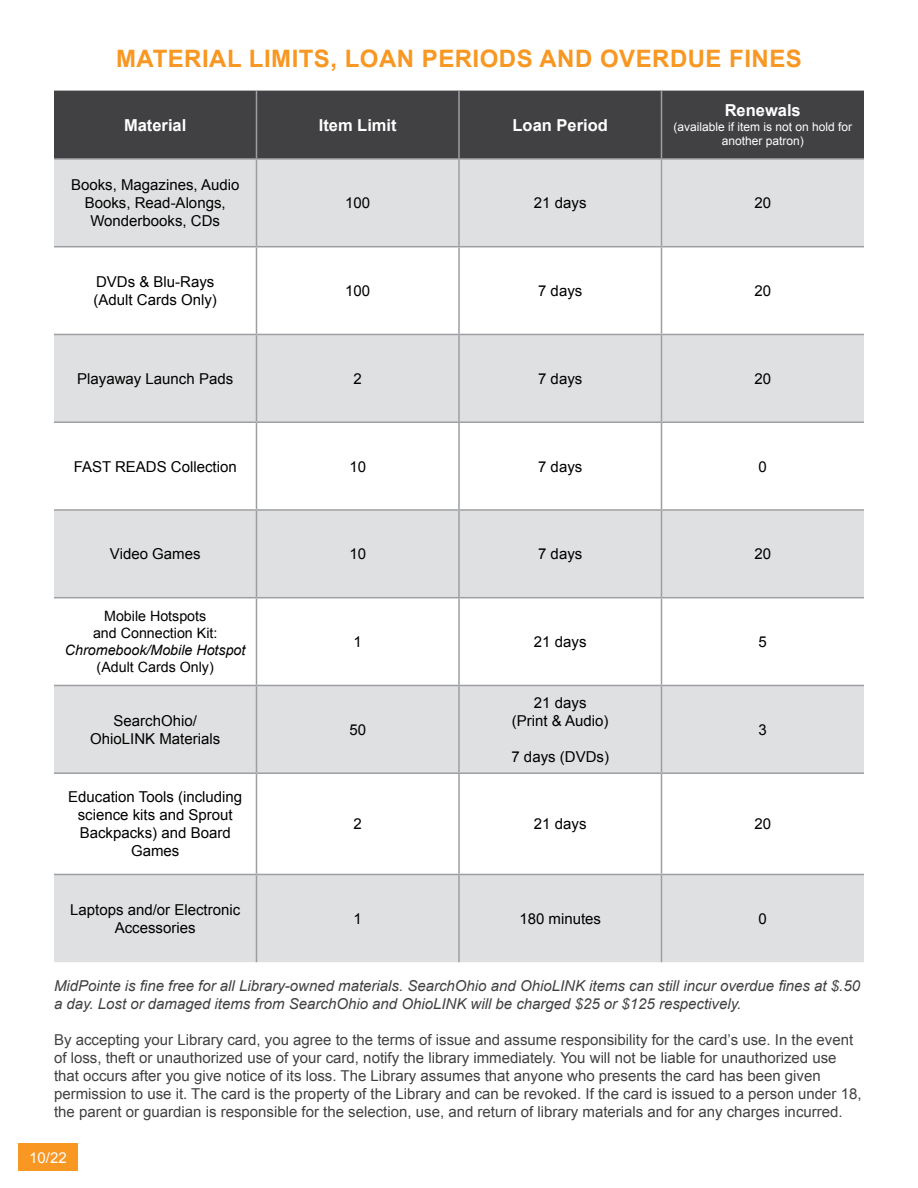
<style>
.page{position:relative;width:918px;height:1188px;background:#fff}
.page>*{position:absolute;margin:0;border:0;box-sizing:border-box;transform-origin:0 0}
.t1{font:700 24px "Arial";letter-spacing:.02em;color:#f89721}
.t2{font:700 16.5px "Arial";color:#fff}
.t3{font:15px/18px "Arial";color:#414042}
.t4{font:15px/18px "Arial";color:#000;text-align:center}
.t5{font:italic 15px/18px "Arial";color:#414042}
.t6{font:15px "Arial";color:#fff}
.t7{font:14.25px "Arial";color:#000}
.t8{font:italic 14.25px "Arial";color:#000}
.t9{font:12px/14.4px "Arial";color:#fff;text-align:center}
</style>
<div class="page">
<div style="left:54px;top:91px;width:810px;height:67px;background:#414042"></div>
<div style="left:54px;top:160px;width:810px;height:802px;background:#dfe0e1"></div>
<svg style="left:54px;top:247px;width:810px;height:627px"></svg>
<hr style="left:256px;top:91px;width:1px;height:67px;background:#9d9fa2">
<hr style="left:458px;top:91px;width:2px;height:67px;background:#9d9fa2">
<hr style="left:661px;top:91px;width:1px;height:67px;background:#9d9fa2">
<hr style="left:54px;top:158px;width:202px;height:2px;background:#9d9fa2">
<hr style="left:256px;top:158px;width:203px;height:2px;background:#9d9fa2">
<hr style="left:256px;top:160px;width:1px;height:86px;background:#9d9fa2">
<hr style="left:459px;top:158px;width:203px;height:2px;background:#9d9fa2">
<hr style="left:458px;top:160px;width:2px;height:86px;background:#9d9fa2">
<hr style="left:662px;top:158px;width:202px;height:2px;background:#9d9fa2">
<hr style="left:661px;top:160px;width:1px;height:86px;background:#9d9fa2">
<hr style="left:54px;top:246px;width:202px;height:1px;background:#9d9fa2">
<hr style="left:256px;top:246px;width:203px;height:1px;background:#9d9fa2">
<hr style="left:256px;top:247px;width:1px;height:87px;background:#9d9fa2">
<hr style="left:459px;top:246px;width:203px;height:1px;background:#9d9fa2">
<hr style="left:458px;top:247px;width:2px;height:87px;background:#9d9fa2">
<hr style="left:662px;top:246px;width:202px;height:1px;background:#9d9fa2">
<hr style="left:661px;top:247px;width:1px;height:87px;background:#9d9fa2">
<hr style="left:54px;top:334px;width:202px;height:1px;background:#9d9fa2">
<hr style="left:256px;top:334px;width:203px;height:1px;background:#9d9fa2">
<hr style="left:256px;top:335px;width:1px;height:86px;background:#9d9fa2">
<hr style="left:459px;top:334px;width:203px;height:1px;background:#9d9fa2">
<hr style="left:458px;top:335px;width:2px;height:86px;background:#9d9fa2">
<hr style="left:662px;top:334px;width:202px;height:1px;background:#9d9fa2">
<hr style="left:661px;top:335px;width:1px;height:86px;background:#9d9fa2">
<hr style="left:54px;top:421px;width:202px;height:2px;background:#9d9fa2">
<hr style="left:256px;top:421px;width:203px;height:2px;background:#9d9fa2">
<hr style="left:256px;top:423px;width:1px;height:86px;background:#9d9fa2">
<hr style="left:459px;top:421px;width:203px;height:2px;background:#9d9fa2">
<hr style="left:458px;top:423px;width:2px;height:86px;background:#9d9fa2">
<hr style="left:662px;top:421px;width:202px;height:2px;background:#9d9fa2">
<hr style="left:661px;top:423px;width:1px;height:86px;background:#9d9fa2">
<hr style="left:54px;top:509px;width:202px;height:2px;background:#9d9fa2">
<hr style="left:256px;top:509px;width:203px;height:2px;background:#9d9fa2">
<hr style="left:256px;top:511px;width:1px;height:86px;background:#9d9fa2">
<hr style="left:459px;top:509px;width:203px;height:2px;background:#9d9fa2">
<hr style="left:458px;top:511px;width:2px;height:86px;background:#9d9fa2">
<hr style="left:662px;top:509px;width:202px;height:2px;background:#9d9fa2">
<hr style="left:661px;top:511px;width:1px;height:86px;background:#9d9fa2">
<hr style="left:54px;top:597px;width:202px;height:1px;background:#9d9fa2">
<hr style="left:256px;top:597px;width:203px;height:1px;background:#9d9fa2">
<hr style="left:256px;top:598px;width:1px;height:87px;background:#9d9fa2">
<hr style="left:459px;top:597px;width:203px;height:1px;background:#9d9fa2">
<hr style="left:458px;top:598px;width:2px;height:87px;background:#9d9fa2">
<hr style="left:662px;top:597px;width:202px;height:1px;background:#9d9fa2">
<hr style="left:661px;top:598px;width:1px;height:87px;background:#9d9fa2">
<hr style="left:54px;top:685px;width:202px;height:1px;background:#9d9fa2">
<hr style="left:256px;top:685px;width:203px;height:1px;background:#9d9fa2">
<hr style="left:256px;top:686px;width:1px;height:86px;background:#9d9fa2">
<hr style="left:459px;top:685px;width:203px;height:1px;background:#9d9fa2">
<hr style="left:458px;top:686px;width:2px;height:86px;background:#9d9fa2">
<hr style="left:662px;top:685px;width:202px;height:1px;background:#9d9fa2">
<hr style="left:661px;top:686px;width:1px;height:86px;background:#9d9fa2">
<hr style="left:54px;top:772px;width:202px;height:2px;background:#9d9fa2">
<hr style="left:256px;top:772px;width:203px;height:2px;background:#9d9fa2">
<hr style="left:256px;top:774px;width:1px;height:100px;background:#9d9fa2">
<hr style="left:459px;top:772px;width:203px;height:2px;background:#9d9fa2">
<hr style="left:458px;top:774px;width:2px;height:100px;background:#9d9fa2">
<hr style="left:662px;top:772px;width:202px;height:2px;background:#9d9fa2">
<hr style="left:661px;top:774px;width:1px;height:100px;background:#9d9fa2">
<hr style="left:54px;top:874px;width:202px;height:1px;background:#9d9fa2">
<hr style="left:256px;top:874px;width:203px;height:1px;background:#9d9fa2">
<hr style="left:256px;top:875px;width:1px;height:87px;background:#9d9fa2">
<hr style="left:459px;top:874px;width:203px;height:1px;background:#9d9fa2">
<hr style="left:458px;top:875px;width:2px;height:87px;background:#9d9fa2">
<hr style="left:662px;top:874px;width:202px;height:1px;background:#9d9fa2">
<hr style="left:661px;top:875px;width:1px;height:87px;background:#9d9fa2">
<div style="left:18px;top:1143px;width:60px;height:28px;background:#f89721"></div>
<p class="t1" style="left:116px;top:43px;width:687px">MATERIAL LIMITS, LOAN PERIODS AND OVERDUE FINES</p>
<p class="t2" style="left:124px;top:114px;width:64px">Material</p>
<p class="t2" style="left:319px;top:114px;width:79px">Item Limit</p>
<p class="t2" style="left:513px;top:114px;width:97px">Loan Period</p>
<p class="t2" style="left:725px;top:100px;width:78px">Renewals</p>
<p class="t9" style="left:673px;top:120px;width:180px">(available if item is not on hold for another patron)</p>
<p class="t4" style="left:71px;top:176px;width:170px">Books, Magazines, Audio<br>Books, Read-Alongs,<br>Wonderbooks, CDs</p>
<p class="t4" style="left:96px;top:273px;width:120px">DVDs &amp; Blu-Rays</p>
<p class="t4" style="left:94px;top:291px;width:125px">(Adult Cards Only)</p>
<p class="t4" style="left:345px;top:194px;width:27px">100</p>
<p class="t4" style="left:534px;top:194px;width:54px">21 days</p>
<p class="t4" style="left:754px;top:194px;width:18px">20</p>
<p class="t4" style="left:345px;top:282px;width:27px">100</p>
<p class="t4" style="left:538px;top:282px;width:46px">7 days</p>
<p class="t4" style="left:754px;top:282px;width:18px">20</p>
<p class="t4" style="left:77px;top:370px;width:157px">Playaway Launch Pads</p>
<p class="t4" style="left:354px;top:370px;width:10px">2</p>
<p class="t4" style="left:538px;top:370px;width:46px">7 days</p>
<p class="t4" style="left:754px;top:370px;width:18px">20</p>
<p class="t4" style="left:74px;top:457px;width:165px">FAST READS Collection</p>
<p class="t4" style="left:349px;top:457px;width:18px">10</p>
<p class="t4" style="left:538px;top:457px;width:46px">7 days</p>
<p class="t4" style="left:759px;top:457px;width:10px">0</p>
<p class="t4" style="left:110px;top:545px;width:92px">Video Games</p>
<p class="t4" style="left:349px;top:545px;width:18px">10</p>
<p class="t4" style="left:538px;top:545px;width:46px">7 days</p>
<p class="t4" style="left:754px;top:545px;width:18px">20</p>
<p class="t7" style="left:104px;top:607px;width:104px">Mobile Hotspots</p>
<p class="t7" style="left:93px;top:624px;width:126px">and Connection Kit:</p>
<p class="t8" style="left:65px;top:641px;width:182px">Chromebook/Mobile Hotspot</p>
<p class="t7" style="left:97px;top:658px;width:119px">(Adult Cards Only)</p>
<p class="t4" style="left:114px;top:712px;width:85px">SearchOhio/</p>
<p class="t4" style="left:90px;top:730px;width:132px">OhioLINK Materials</p>
<p class="t4" style="left:68px;top:788px;width:175px">Education Tools (including science kits and Sprout<br>Backpacks) and Board<br>Games</p>
<p class="t4" style="left:354px;top:633px;width:10px">1</p>
<p class="t4" style="left:534px;top:633px;width:54px">21 days</p>
<p class="t4" style="left:759px;top:633px;width:10px">5</p>
<p class="t4" style="left:349px;top:721px;width:18px">50</p>
<p class="t4" style="left:534px;top:694px;width:54px">21 days</p>
<p class="t4" style="left:512px;top:712px;width:98px">(Print &amp; Audio)</p>
<p class="t4" style="left:511px;top:748px;width:99px">7 days (DVDs)</p>
<p class="t4" style="left:759px;top:721px;width:10px">3</p>
<p class="t4" style="left:354px;top:815px;width:10px">2</p>
<p class="t4" style="left:534px;top:815px;width:54px">21 days</p>
<p class="t4" style="left:754px;top:815px;width:18px">20</p>
<p class="t4" style="left:70px;top:901px;width:172px">Laptops and/or Electronic<br>Accessories</p>
<p class="t4" style="left:354px;top:910px;width:10px">1</p>
<p class="t4" style="left:519px;top:910px;width:83px">180 minutes</p>
<p class="t4" style="left:759px;top:910px;width:10px">0</p>
<p class="t5" style="left:54px;top:977px;width:808px">MidPointe is fine free for all Library-owned materials. SearchOhio and OhioLINK items can still incur overdue fines at $.50 a day. Lost or damaged items from SearchOhio and OhioLINK will be charged $25 or $125 respectively.</p>
<p class="t3" style="left:54px;top:1031px;width:809px">By accepting your Library card, you agree to the terms of issue and assume responsibility for the card’s use. In the event of loss, theft or unauthorized use of your card, notify the library immediately. You will not be liable for unauthorized use that occurs after you give notice of its loss. The Library assumes that anyone who presents the card has been given permission to use it. The card is the property of the Library and can be revoked. If the card is issued to a person under 18, the parent or guardian is responsible for the selection, use, and return of library materials and for any charges incurred.</p>
<p class="t6" style="left:29px;top:1147px;width:39px">10/22</p>
</div>
